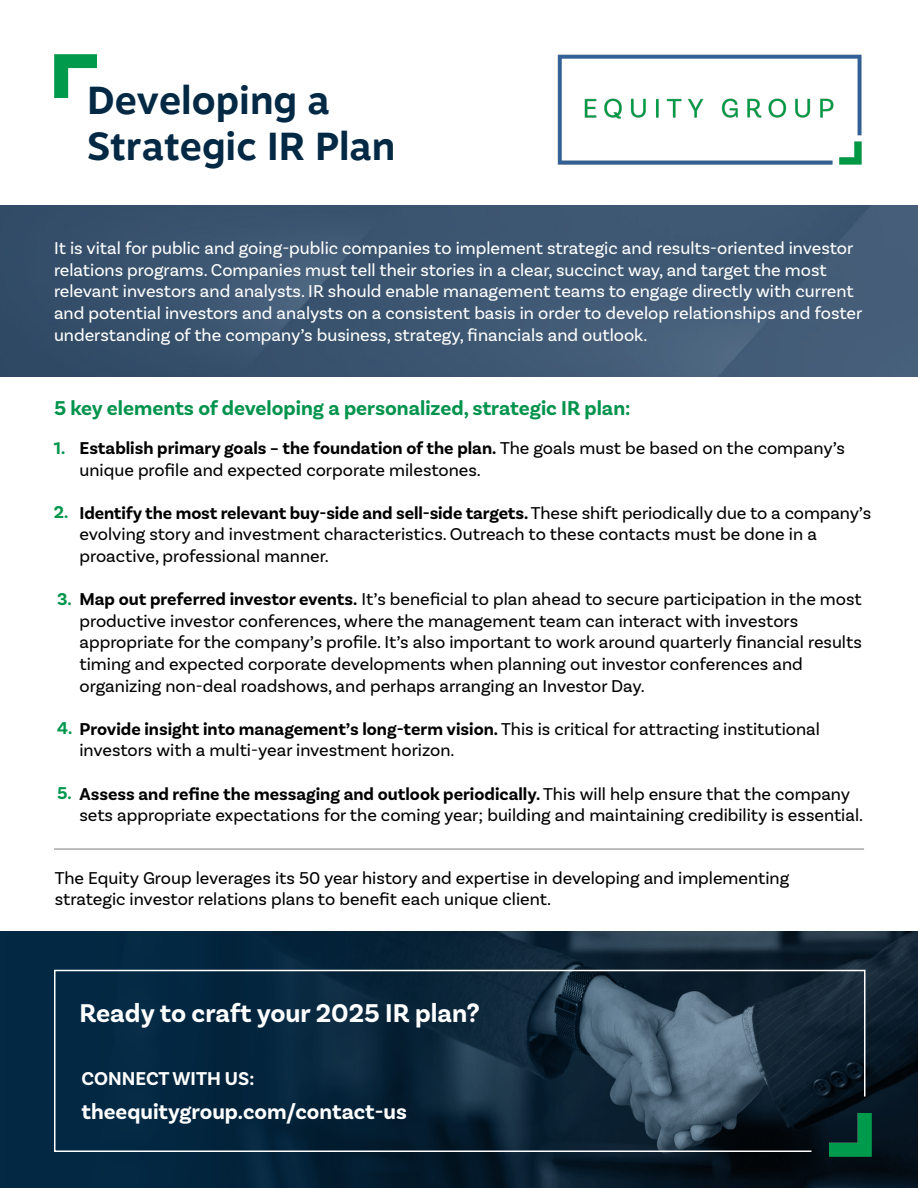
<style>
.page{position:relative;width:918px;height:1188px;background:#fff}
.page>*{position:absolute;margin:0;border:0;box-sizing:border-box;transform-origin:0 0}
.t1{font:700 39px/45.3px "Motiva Sans";color:#032944}
.t2{font:700 27px "Basic Sans";color:#fff}
.t3{font:700 22.5px "Basic Sans";color:#fff}
.t4{font:700 21px "Basic Sans";color:#00934c}
.t5{font:700 19.5px "Basic Sans";color:#fff}
.t6{font:18px/21.6px "Basic Sans";color:#000}
.t7{font:18px/21.6px "Basic Sans";color:#fff}
.t8{font:700 18px "Basic Sans";color:#00964c}
.s1{font-weight:700}
.s2{font-weight:700;color:#00964c}
</style>
<div class="page">
<svg style="left:698px;top:932px;width:220px;height:256px;background:#0c1b26"></svg>
<svg style="left:375px;top:932px;width:323px;height:256px;background:#0c2232"></svg>
<img style="left:0;top:206px;width:918px;height:170px">
<img style="left:558px;top:55px;width:304px;height:110px">
<hr style="left:54px;top:849px;width:810px;height:1px;background:#898b8e">
<div style="left:0;top:932px;width:375px;height:256px;background:linear-gradient(to right,#032a47,#042136)"></div>
<svg style="left:53px;top:969px;width:813px;height:184px;background:#183246"></svg>
<img style="left:55px;top:55px;width:41px;height:43px">
<img style="left:830px;top:1113px;width:41px;height:43px">
<h1 class="t1" style="left:87px;top:77px;width:310px">Developing a<br>Strategic IR Plan</h1>
<p class="t7" style="left:54px;top:237px;width:810px">It is vital for public and going-public companies to implement strategic and results-oriented investor relations programs. Companies must tell their stories in a clear, succinct way, and target the most relevant investors and analysts. IR should enable management teams to engage directly with current and potential investors and analysts on a consistent basis in order to develop relationships and foster understanding of the company’s business, strategy, financials and outlook.</p>
<p class="t4" style="left:54px;top:396px;width:578px">5 key elements of developing a personalized, strategic IR plan:</p>
<p class="t6" style="left:80px;top:437px;width:767px"><span class="s1">Establish primary goals – the foundation of the plan.</span> The goals must be based on the company’s unique profile and expected corporate milestones.</p>
<p class="t6" style="left:80px;top:502px;width:793px"><span class="s1">Identify the most relevant buy-side and sell-side targets.</span> These shift periodically due to a company’s evolving story and investment characteristics. Outreach to these contacts must be done in a proactive, professional manner.</p>
<p class="t6" style="left:80px;top:588px;width:784px;text-indent:-22px"><span class="s2">3.</span> <span class="s1">Map out preferred investor events.</span> It’s beneficial to plan ahead to secure participation in the most productive investor conferences, where the management team can interact with investors appropriate for the company’s profile. It’s also important to work around quarterly financial results timing and expected corporate developments when planning out investor conferences and organizing non-deal roadshows, and perhaps arranging an Investor Day.</p>
<p class="t6" style="left:80px;top:718px;width:742px;text-indent:-22px"><span class="s2">4.</span> <span class="s1">Provide insight into management’s long-term vision.</span> This is critical for attracting institutional investors with a multi-year investment horizon.</p>
<p class="t6" style="left:80px;top:783px;width:785px;text-indent:-22px"><span class="s2">5.</span> <span class="s1">Assess and refine the messaging and outlook periodically.</span> This will help ensure that the company sets appropriate expectations for the coming year; building and maintaining credibility is essential.</p>
<p class="t8" style="left:54px;top:437px;width:13px">1.</p>
<p class="t8" style="left:54px;top:502px;width:16px">2.</p>
<p class="t6" style="left:55px;top:867px;width:736px">The Equity Group leverages its 50 year history and expertise in developing and implementing strategic investor relations plans to benefit each unique client.</p>
<h2 class="t2" style="left:80px;top:997px;width:402px">Ready to craft your 2025 IR plan?</h2>
<p class="t5" style="left:82px;top:1067px;width:174px">CONNECT WITH US:</p>
<p class="t3" style="left:82px;top:1097px;width:327px">theequitygroup.com/contact-us</p>
</div>
